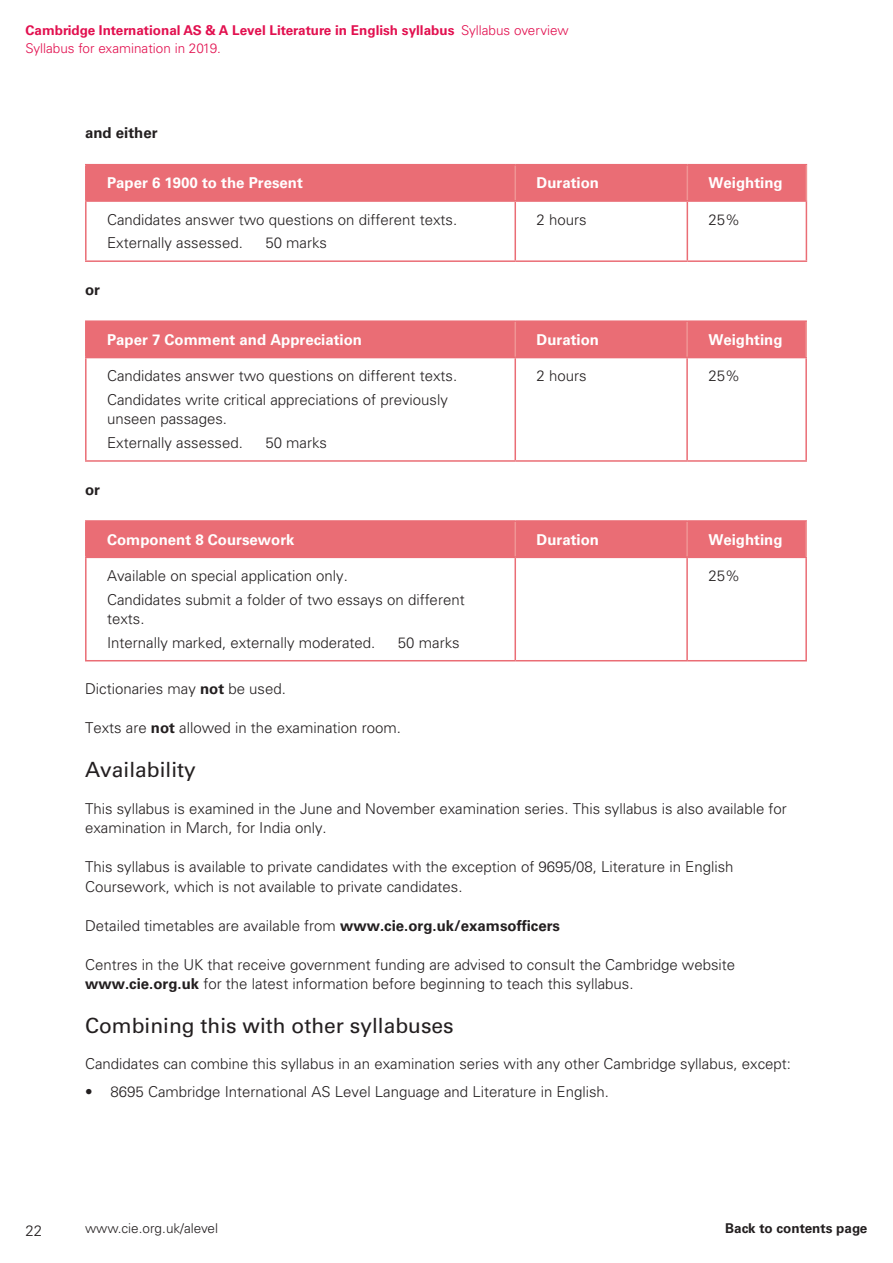
<style>
.page{position:relative;width:893px;height:1263px;background:#fff}
.page>*{position:absolute;margin:0;border:0;box-sizing:border-box;transform-origin:0 0}
.t1{font:21px "Univers LT Std";color:#231f20}
.t2{font:300 15px/23.7px "Univers LT Std";color:#231f20}
.t3{font:700 15px "Univers LT Std";color:#fff}
.t4{font:700 15px "Univers LT Std";color:#231f20}
.t5{font:700 13.5px/18px "Univers LT Std";color:#e2104f}
.t6{font:300 13.5px "Univers LT Std";color:#231f20}
.t7{font:700 13.5px "Univers LT Std";color:#231f20}
.s1{font-weight:300}
.s2{font-weight:700}
</style>
<div class="page">
<div style="left:87px;top:165px;width:719px;height:35px;background:#ea6d75"></div>
<hr style="left:514px;top:165px;width:2px;height:35px;background:#f09494">
<hr style="left:687px;top:165px;width:1px;height:35px;background:#f09494">
<hr style="left:85px;top:202px;width:2px;height:58px;background:#ea6d75">
<hr style="left:514px;top:202px;width:2px;height:58px;background:#ea6d75">
<hr style="left:687px;top:202px;width:1px;height:58px;background:#ea6d75">
<hr style="left:806px;top:202px;width:1px;height:58px;background:#ea6d75">
<hr style="left:85px;top:260px;width:430px;height:2px;background:#ea6d75">
<hr style="left:515px;top:260px;width:172px;height:2px;background:#ea6d75">
<hr style="left:687px;top:260px;width:120px;height:2px;background:#ea6d75">
<hr style="left:85px;top:164px;width:430px;height:1px;background:#ea6d75">
<hr style="left:85px;top:165px;width:2px;height:35px;background:#ea6d75">
<hr style="left:515px;top:164px;width:172px;height:1px;background:#ea6d75">
<hr style="left:687px;top:164px;width:120px;height:1px;background:#ea6d75">
<hr style="left:85px;top:200px;width:430px;height:2px;background:#ea6d75">
<hr style="left:515px;top:200px;width:172px;height:2px;background:#ea6d75">
<hr style="left:687px;top:200px;width:120px;height:2px;background:#ea6d75">
<hr style="left:806px;top:165px;width:1px;height:35px;background:#f09494">
<div style="left:87px;top:322px;width:718px;height:35px;background:#ea6d75"></div>
<hr style="left:514px;top:322px;width:2px;height:35px;background:#f09494">
<hr style="left:686px;top:322px;width:2px;height:35px;background:#f09494">
<hr style="left:85px;top:358px;width:2px;height:102px;background:#ea6d75">
<hr style="left:514px;top:358px;width:2px;height:102px;background:#ea6d75">
<hr style="left:686px;top:358px;width:2px;height:102px;background:#ea6d75">
<hr style="left:805px;top:358px;width:2px;height:102px;background:#ea6d75">
<hr style="left:85px;top:460px;width:430px;height:2px;background:#ea6d75">
<hr style="left:515px;top:460px;width:172px;height:2px;background:#ea6d75">
<hr style="left:687px;top:460px;width:120px;height:2px;background:#ea6d75">
<hr style="left:85px;top:320px;width:430px;height:2px;background:#ea6d75">
<hr style="left:85px;top:322px;width:2px;height:35px;background:#ea6d75">
<hr style="left:515px;top:320px;width:172px;height:2px;background:#ea6d75">
<hr style="left:687px;top:320px;width:120px;height:2px;background:#ea6d75">
<hr style="left:85px;top:357px;width:430px;height:1px;background:#ea6d75">
<hr style="left:515px;top:357px;width:172px;height:1px;background:#ea6d75">
<hr style="left:687px;top:357px;width:120px;height:1px;background:#ea6d75">
<hr style="left:805px;top:322px;width:2px;height:35px;background:#f09494">
<div style="left:87px;top:522px;width:718px;height:35px;background:#ea6d75"></div>
<hr style="left:514px;top:522px;width:2px;height:35px;background:#f09494">
<hr style="left:686px;top:522px;width:2px;height:35px;background:#f09494">
<hr style="left:85px;top:558px;width:2px;height:102px;background:#ea6d75">
<hr style="left:514px;top:558px;width:2px;height:102px;background:#ea6d75">
<hr style="left:686px;top:558px;width:2px;height:102px;background:#ea6d75">
<hr style="left:805px;top:558px;width:2px;height:102px;background:#ea6d75">
<hr style="left:85px;top:660px;width:430px;height:1px;background:#ea6d75">
<hr style="left:515px;top:660px;width:172px;height:1px;background:#ea6d75">
<hr style="left:687px;top:660px;width:120px;height:1px;background:#ea6d75">
<hr style="left:85px;top:520px;width:430px;height:2px;background:#ea6d75">
<hr style="left:85px;top:522px;width:2px;height:35px;background:#ea6d75">
<hr style="left:515px;top:520px;width:172px;height:2px;background:#ea6d75">
<hr style="left:687px;top:520px;width:120px;height:2px;background:#ea6d75">
<hr style="left:85px;top:557px;width:430px;height:1px;background:#ea6d75">
<hr style="left:515px;top:557px;width:172px;height:1px;background:#ea6d75">
<hr style="left:687px;top:557px;width:120px;height:1px;background:#ea6d75">
<hr style="left:805px;top:522px;width:2px;height:35px;background:#f09494">
<p class="t5" style="left:26px;top:22px;width:545px">Cambridge International AS &amp; A Level Literature in English syllabus <span class="s1">Syllabus overview<br>Syllabus for examination in 2019.</span></p>
<p class="t4" style="left:85px;top:124px;width:74px">and either</p>
<p class="t3" style="left:107px;top:174px;width:197px">Paper 6 1900 to the Present</p>
<p class="t3" style="left:536px;top:174px;width:64px">Duration</p>
<p class="t3" style="left:709px;top:174px;width:76px">Weighting</p>
<p class="t2" style="left:107px;top:208px;width:352px">Candidates answer two questions on different texts.<br>Externally assessed.</p>
<p class="t2" style="left:536px;top:208px;width:52px">2 hours</p>
<p class="t2" style="left:709px;top:208px;width:33px">25%</p>
<p class="t2" style="left:265px;top:231px;width:63px">50 marks</p>
<p class="t4" style="left:85px;top:281px;width:16px">or</p>
<p class="t3" style="left:107px;top:331px;width:257px">Paper 7 Comment and Appreciation</p>
<p class="t3" style="left:536px;top:331px;width:64px">Duration</p>
<p class="t3" style="left:708px;top:331px;width:76px">Weighting</p>
<p class="t2" style="left:107px;top:364px;width:352px">Candidates answer two questions on different texts.<br>Candidates write critical appreciations of previously</p>
<p class="t2" style="left:107px;top:407px;width:137px">unseen passages.<br>Externally assessed.</p>
<p class="t2" style="left:536px;top:364px;width:52px">2 hours</p>
<p class="t2" style="left:708px;top:364px;width:33px">25%</p>
<p class="t2" style="left:265px;top:431px;width:63px">50 marks</p>
<p class="t4" style="left:85px;top:481px;width:16px">or</p>
<p class="t3" style="left:107px;top:530px;width:189px">Component 8 Coursework</p>
<p class="t3" style="left:536px;top:530px;width:64px">Duration</p>
<p class="t3" style="left:708px;top:530px;width:76px">Weighting</p>
<p class="t2" style="left:107px;top:564px;width:359px">Available on special application only.<br>Candidates submit a folder of two essays on different</p>
<p class="t2" style="left:107px;top:607px;width:270px">texts.<br>Internally marked, externally moderated.</p>
<p class="t2" style="left:708px;top:564px;width:33px">25%</p>
<p class="t2" style="left:398px;top:631px;width:63px">50 marks</p>
<p class="t2" style="left:85px;top:677px;width:202px">Dictionaries may <span class="s2">not</span> be used.</p>
<p class="t2" style="left:85px;top:716px;width:317px">Texts are <span class="s2">not</span> allowed in the examination room.</p>
<h1 class="t1" style="left:85px;top:757px;width:112px">Availability</h1>
<p class="t2" style="left:85px;top:798px;width:703px;line-height:19.5px">This syllabus is examined in the June and November examination series. This syllabus is also available for examination in March, for India only.</p>
<p class="t2" style="left:85px;top:857px;width:650px;line-height:19.5px">This syllabus is available to private candidates with the exception of 9695/08, Literature in English<br>Coursework, which is not available to private candidates.</p>
<p class="t2" style="left:85px;top:913px;width:477px">Detailed timetables are available from <span class="s2">www.cie.org.uk/examsofficers</span></p>
<p class="t2" style="left:85px;top:954px;width:652px;line-height:19.5px">Centres in the UK that receive government funding are advised to consult the Cambridge website <span class="s2">www.cie.org.uk</span> for the latest information before beginning to teach this syllabus.</p>
<h1 class="t1" style="left:85px;top:1013px;width:370px">Combining this with other syllabuses</h1>
<p class="t2" style="left:85px;top:1052px;width:708px">Candidates can combine this syllabus in an examination series with any other Cambridge syllabus, except:</p>
<p class="t2" style="left:85px;top:1080px;width:526px">• 8695 Cambridge International AS Level Language and Literature in English.</p>
<p class="t2" style="left:26px;top:1218px;width:18px">22</p>
<p class="t6" style="left:85px;top:1220px;width:134px">www.cie.org.uk/alevel</p>
<p class="t7" style="left:725px;top:1220px;width:144px">Back to contents page</p>
</div>
